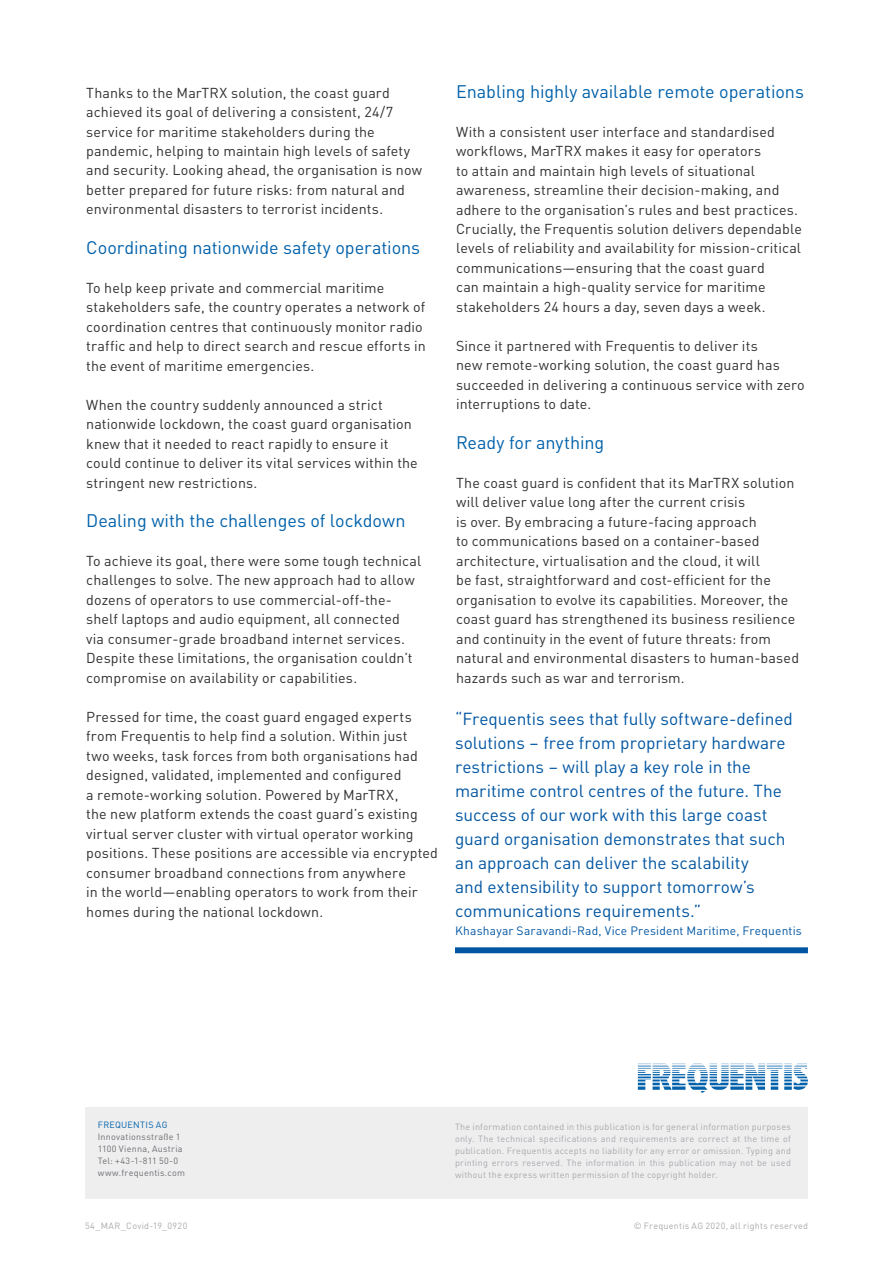
<style>
.page{position:relative;width:893px;height:1263px;background:#fff}
.page>*{position:absolute;margin:0;border:0;box-sizing:border-box;transform-origin:0 0}
.t1{font:18px "DINOT";letter-spacing:-.005em;color:#0161aa}
.t2{font:17.25px/24px "DINOT";color:#0155a2}
.t3{font:14.25px/19.5px "DINOT";letter-spacing:.01em;color:#312f30}
.t4{font:12px "DINOT";letter-spacing:.015em;color:#0155a2}
.t5{font:9px/12px "DINOT";letter-spacing:.03em;color:#a8a9ad;text-align:justify}
.t6{font:9px/12px "DINOT";letter-spacing:.025em;color:#6c6d70}
.t7{font:9px "DINOT";letter-spacing:.03em;color:#0161aa}
</style>
<div class="page">
<div style="left:85px;top:1108px;width:723px;height:91px;background:#eeeeef"></div>
<svg style="left:638px;top:1063px;width:170px;height:30px"></svg>
<div style="left:455px;top:947px;width:353px;height:6px;background:#0155a2"></div>
<p class="t3" style="left:86px;top:82px;width:337px">Thanks to the MarTRX solution, the coast guard achieved its goal of delivering a consistent, 24/7 service for maritime stakeholders during the pandemic, helping to maintain high levels of safety and security. Looking ahead, the organisation is now better prepared for future risks: from natural and environmental disasters to terrorist incidents.</p>
<p class="t1" style="left:86px;top:233px;width:335px">Coordinating nationwide safety operations</p>
<p class="t3" style="left:86px;top:277px;width:341px">To help keep private and commercial maritime stakeholders safe, the country operates a network of coordination centres that continuously monitor radio traffic and help to direct search and rescue efforts in the event of maritime emergencies.</p>
<p class="t3" style="left:86px;top:394px;width:333px">When the country suddenly announced a strict nationwide lockdown, the coast guard organisation knew that it needed to react rapidly to ensure it could continue to deliver its vital services within the stringent new restrictions.</p>
<p class="t1" style="left:86px;top:506px;width:321px">Dealing with the challenges of lockdown</p>
<p class="t3" style="left:86px;top:550px;width:337px">To achieve its goal, there were some tough technical challenges to solve. The new approach had to allow dozens of operators to use commercial-off-the&shy;shelf laptops and audio equipment, all connected via consumer-grade broadband internet services.<br>Despite these limitations, the organisation couldn’t compromise on availability or capabilities.</p>
<p class="t3" style="left:86px;top:706px;width:353px">Pressed for time, the coast guard engaged experts from Frequentis to help find a solution. Within just<br>two weeks, task forces from both organisations had designed, validated, implemented and configured<br>a remote-working solution. Powered by MarTRX,<br>the new platform extends the coast guard’s existing virtual server cluster with virtual operator working positions. These positions are accessible via encrypted consumer broadband connections from anywhere<br>in the world—enabling operators to work from their homes during the national lockdown.</p>
<p class="t1" style="left:456px;top:77px;width:349px">Enabling highly available remote operations</p>
<p class="t3" style="left:456px;top:121px;width:347px">With a consistent user interface and standardised workflows, MarTRX makes it easy for operators<br>to attain and maintain high levels of situational awareness, streamline their decision-making, and adhere to the organisation’s rules and best practices.<br>Crucially, the Frequentis solution delivers dependable levels of reliability and availability for mission-critical communications—ensuring that the coast guard<br>can maintain a high-quality service for maritime stakeholders 24 hours a day, seven days a week.</p>
<p class="t3" style="left:456px;top:335px;width:350px">Since it partnered with Frequentis to deliver its<br>new remote-working solution, the coast guard has succeeded in delivering a continuous service with zero interruptions to date.</p>
<p class="t1" style="left:456px;top:428px;width:150px">Ready for anything</p>
<p class="t3" style="left:456px;top:472px;width:344px">The coast guard is confident that its MarTRX solution will deliver value long after the current crisis<br>is over. By embracing a future-facing approach<br>to communications based on a container-based architecture, virtualisation and the cloud, it will<br>be fast, straightforward and cost-efficient for the organisation to evolve its capabilities. Moreover, the coast guard has strengthened its business resilience and continuity in the event of future threats: from natural and environmental disasters to human-based hazards such as war and terrorism.</p>
<p class="t2" style="left:455px;top:705px;width:339px">“Frequentis sees that fully software-defined solutions – free from proprietary hardware restrictions – will play a key role in the maritime control centres of the future. The success of our work with this large coast guard organisation demonstrates that such an approach can deliver the scalability<br>and extensibility to support tomorrow’s communications requirements.”</p>
<p class="t4" style="left:455px;top:921px;width:348px">Khashayar Saravandi-Rad, Vice President Maritime, Frequentis</p>
<p class="t7" style="left:98px;top:1118px;width:71px">FREQUENTIS AG</p>
<p class="t6" style="left:98px;top:1130px;width:89px">Innovationsstraße 1<br>1100 Vienna, Austria<br>Tel: +43-1-811 50-0 www.frequentis.com</p>
<p class="t5" style="left:455px;top:1120px;width:337px">The information contained in this publication is for general information purposes only. The technical specifications and requirements are correct at the time of publication. Frequentis accepts no liability for any error or omission. Typing and printing errors reserved. The information in this publication may not be used without the express written permission of the copyright holder.</p>
<p class="t5" style="left:85px;top:1219px;width:104px">54_MAR_Covid-19_0920</p>
<p class="t5" style="left:634px;top:1219px;width:176px">© Frequentis AG 2020, all rights reserved</p>
</div>
